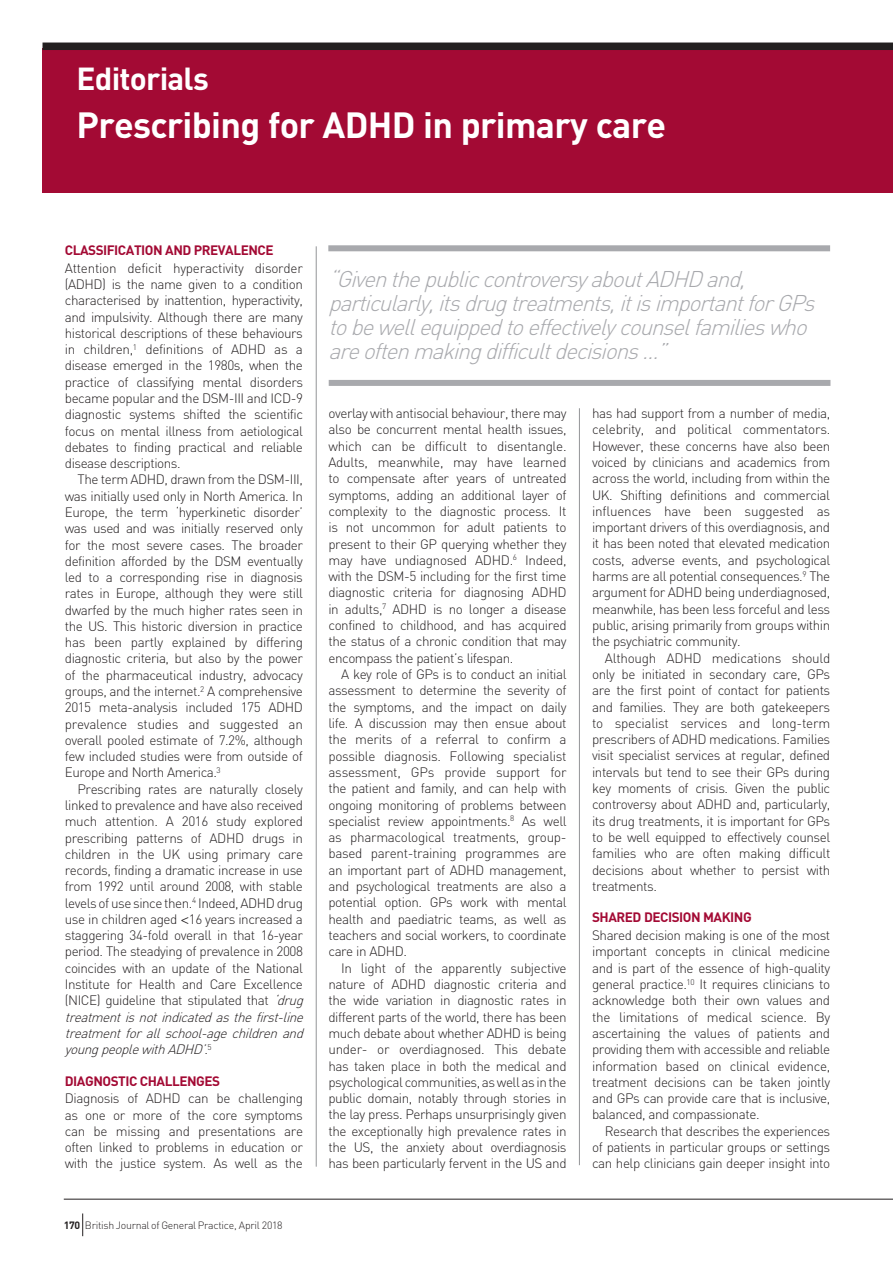
<style>
.page{position:relative;width:893px;height:1263px;background:#fff}
.page>*{position:absolute;margin:0;border:0;box-sizing:border-box;transform-origin:0 0}
.Article_Title{font:700 36px "DIN";letter-spacing:-.02em;color:#fff}
.t1{font:700 31.5px "DIN";letter-spacing:-.025em;color:#fff}
.t2{font:italic 300 22.5px/24px "DIN";color:#a8a9ad}
.Body_copy_indent{font:300 13.5px/16.4px "DIN";letter-spacing:-.035em;color:#231f20;text-align:justify}
.Body_Copy_First_para{font:300 13.5px/16.4px "DIN";letter-spacing:-.035em;color:#231f20;text-align:justify}
.Sub_Head_B_Header{font:700 13.5px "DIN";letter-spacing:-.035em;color:#a30a34}
.t3{font:300 10.5px "DIN";letter-spacing:-.025em;color:#231f20}
.s1{font-family:"Helvetica"}
.s2{font-style:italic}
.s3{font-weight:700}
</style>
<div class="page">
<div style="left:43px;top:49px;width:850px;height:144px;background:#a30a34"></div>
<hr style="left:316px;top:246px;width:1px;height:921px;background:#939598">
<hr style="left:579px;top:408px;width:1px;height:757px;background:#939598">
<div style="left:43px;top:43px;width:850px;height:7px;background:#231f20"></div>
<hr style="left:64px;top:1199px;width:829px;height:1px;background:#231f20">
<svg style="left:82px;top:1213px;width:1px;height:23px"></svg>
<div style="left:329px;top:380px;width:501px;height:6px;background:#a8a9ad"></div>
<div style="left:328px;top:245px;width:502px;height:6px;background:#a8a9ad"></div>
<p class="t1" style="left:77px;top:58px;width:134px">Editorials</p>
<p class="Article_Title" style="left:77px;top:101px;width:591px">Prescribing for ADHD in primary care</p>
<p class="Sub_Head_B_Header" style="left:65px;top:241px;width:210px">CLASSIFICATION AND PREVALENCE</p>
<p class="Body_Copy_First_para" style="left:65px;top:260px;width:240px">Attention deficit hyperactivity disorder (ADHD) is the name given to a condition characterised by inattention, hyperactivity, and impulsivity. Although there are many historical descriptions of these behaviours in children,<sup>1</sup> definitions of ADHD as a disease emerged in the 1980s, when the practice of classifying mental disorders became popular and the DSM-III and ICD-9 diagnostic systems shifted the scientific focus on mental illness from aetiological debates to finding practical and reliable disease descriptions.</p>
<p class="Body_copy_indent" style="left:65px;top:471px;width:240px;text-indent:13px">The term ADHD, drawn from the DSM-III, was initially used only in North America. In Europe, the term ‘hyperkinetic disorder’ was used and was initially reserved only for the most severe cases. The broader definition afforded by the DSM eventually led to a corresponding rise in diagnosis rates in Europe, although they were still dwarfed by the much higher rates seen in the US. This historic diversion in practice has been partly explained by differing diagnostic criteria, but also by the power of the pharmaceutical industry, advocacy groups, and the internet.<sup>2</sup> A comprehensive 2015 meta-analysis included 175 ADHD prevalence studies and suggested an overall pooled estimate of 7.2%, although few included studies were from outside of Europe and North America.<sup>3</sup></p>
<p class="Body_copy_indent" style="left:65px;top:780px;width:244px;text-align:left;text-indent:13px">Prescribing rates are naturally closely linked to prevalence and have also received much attention. A 2016 study explored prescribing patterns of ADHD drugs in children in the UK using primary care records, finding a dramatic increase in use from 1992 until around 2008, with stable levels of use since then.<sup>4</sup> Indeed, ADHD drug use in children aged <span class="s1">&lt;</span>16 years increased a staggering 34-fold overall in that 16-year period. The steadying of prevalence in 2008 coincides with an update of the National Institute for Health and Care Excellence (NICE) guideline that stipulated that <span class="s2">‘drug treatmentisnotindicatedasthefirst-line treatmentforallschool-agechildrenand youngpeoplewithADHD’</span>. <sup>5</sup></p>
<p class="Sub_Head_B_Header" style="left:65px;top:1072px;width:157px">DIAGNOSTIC CHALLENGES</p>
<p class="Body_Copy_First_para" style="left:65px;top:1090px;width:240px">Diagnosis of ADHD can be challenging as one or more of the core symptoms can be missing and presentations are often linked to problems in education or with the justice system. As well as the</p>
<p class="t3" style="left:64px;top:1219px;width:220px"><span class="s3">170</span> British Journal of General Practice, April 2018</p>
<p class="t2" style="left:328px;top:266px;width:495px">“GiventhepubliccontroversyaboutADHDand, particularly,itsdrugtreatments,itisimportantforGPs tobewellequippedtoeffectivelycounselfamilieswho areoftenmakingdifficultdecisions…”</p>
<p class="Body_Copy_First_para" style="left:328px;top:405px;width:240px">overlay with antisocial behaviour, there may also be concurrent mental health issues, which can be difficult to disentangle.<br>Adults, meanwhile, may have learned to compensate after years of untreated symptoms, adding an additional layer of complexity to the diagnostic process. It is not uncommon for adult patients to present to their GP querying whether they may have undiagnosed ADHD.<sup>6</sup> Indeed, with the DSM-5 including for the first time diagnostic criteria for diagnosing ADHD in adults,<sup>7</sup> ADHD is no longer a disease confined to childhood, and has acquired the status of a chronic condition that may encompass the patient’s lifespan.</p>
<p class="Body_copy_indent" style="left:328px;top:666px;width:240px;text-indent:13px">A key role of GPs is to conduct an initial assessment to determine the severity of the symptoms, and the impact on daily life. A discussion may then ensue about the merits of a referral to confirm a possible diagnosis. Following specialist assessment, GPs provide support for the patient and family, and can help with ongoing monitoring of problems between specialist review appointments.<sup>8</sup> As well as pharmacological treatments, group&shy;based parent-training programmes are an important part of ADHD management, and psychological treatments are also a potential option. GPs work with mental health and paediatric teams, as well as teachers and social workers, to coordinate care in ADHD.</p>
<p class="Body_copy_indent" style="left:328px;top:959px;width:240px;text-indent:13px">In light of the apparently subjective nature of ADHD diagnostic criteria and the wide variation in diagnostic rates in different parts of the world, there has been much debate about whether ADHD is being under- or overdiagnosed. This debate has taken place in both the medical and psychological communities, as well as in the public domain, notably through stories in the lay press. Perhaps unsurprisingly given the exceptionally high prevalence rates in the US, the anxiety about overdiagnosis has been particularly fervent in the US and</p>
<p class="Body_copy_indent" style="left:592px;top:405px;width:240px">has had support from a number of media, celebrity, and political commentators.<br>However, these concerns have also been voiced by clinicians and academics from across the world, including from within the UK. Shifting definitions and commercial influences have been suggested as important drivers of this overdiagnosis, and it has been noted that elevated medication costs, adverse events, and psychological harms are all potential consequences.<sup>9</sup> The argument for ADHD being underdiagnosed, meanwhile, has been less forceful and less public, arising primarily from groups within the psychiatric community.</p>
<p class="Body_copy_indent" style="left:592px;top:649px;width:240px;text-indent:13px">Although ADHD medications should only be initiated in secondary care, GPs are the first point of contact for patients and families. They are both gatekeepers to specialist services and long-term prescribers of ADHD medications. Families visit specialist services at regular, defined intervals but tend to see their GPs during key moments of crisis. Given the public controversy about ADHD and, particularly, its drug treatments, it is important for GPs to be well equipped to effectively counsel families who are often making difficult decisions about whether to persist with treatments.</p>
<p class="Sub_Head_B_Header" style="left:592px;top:909px;width:161px">SHARED DECISION MAKING</p>
<p class="Body_Copy_First_para" style="left:592px;top:927px;width:240px">Shared decision making is one of the most important concepts in clinical medicine and is part of the essence of high-quality general practice.<sup>10</sup> It requires clinicians to acknowledge both their own values and the limitations of medical science. By ascertaining the values of patients and providing them with accessible and reliable information based on clinical evidence, treatment decisions can be taken jointly and GPs can provide care that is inclusive, balanced, and compassionate.</p>
<p class="Body_copy_indent" style="left:592px;top:1122px;width:240px;text-indent:13px">Research that describes the experiences of patients in particular groups or settings can help clinicians gain deeper insight into</p>
</div>
